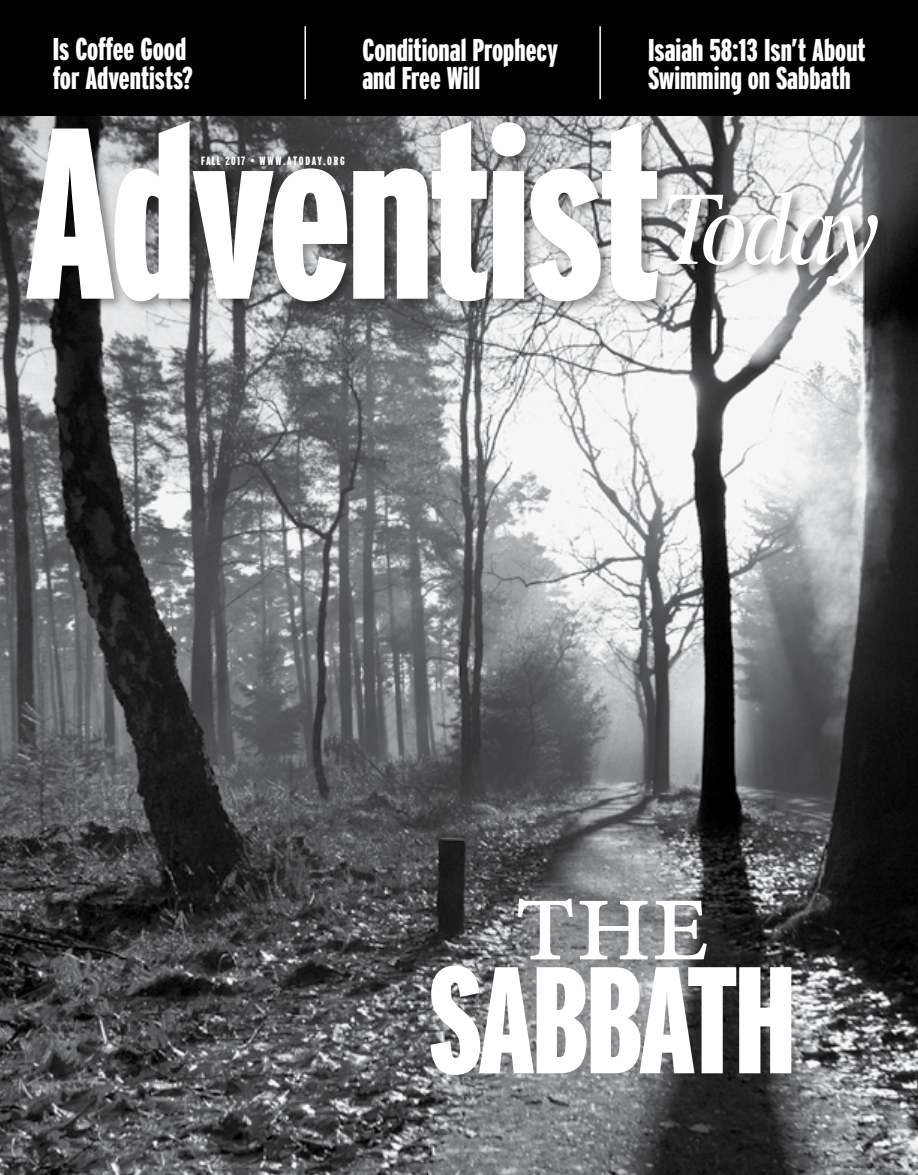
<style>
.page{position:relative;width:918px;height:1175px;background:#fff}
.page>*{position:absolute;margin:0;border:0;box-sizing:border-box;transform-origin:0 0}
.t1{font:900 extra-condensed 243px "Interstate";letter-spacing:-.02em;color:#fff}
.t2{font:900 extra-condensed 151.5px "Interstate";letter-spacing:-.025em;color:#fff}
.t3{font:126px "Minion Pro";color:#fff}
.t4{font:italic 103.8px "Rotis Serif";letter-spacing:-.075em;color:#fff}
.t5{font:900 extra-condensed 31.5px/28.5px "Interstate";color:#fff}
.t6{font:900 extra-condensed 12px "Interstate";letter-spacing:.115em;color:#fff}
</style>
<div class="page">
<img style="left:0;top:116px;width:918px;height:1058px">
<div style="left:666px;top:190px;width:225px;height:109px;background:#000;opacity:.4"></div>
<div style="left:0;top:0;width:918px;height:116px;background:#000"></div>
<hr style="left:304px;top:26px;width:2px;height:73px;background:#fff">
<hr style="left:599px;top:26px;width:2px;height:73px;background:#fff">
<div style="left:24px;top:119px;width:648px;height:195px;background:#000;opacity:.4"></div>
<p class="t5" style="left:53px;top:35px;width:142px">Is Coffee Good for Adventists?</p>
<h1 class="t1" style="left:24px;top:79px;width:639px">Adventist</h1>
<p class="t5" style="left:362px;top:35px;width:197px">Conditional Prophecy and Free Will</p>
<p class="t5" style="left:648px;top:36px;width:219px">Isaiah 58:13 Isn’t About<br>Swimming on Sabbath</p>
<p class="t6" style="left:201px;top:154px;width:145px">FALL 2017 • WWW.ATODAY.ORG</p>
<h3 class="t4" style="left:658px;top:171px;width:220px">Today</h3>
<h3 class="t3" style="left:513px;top:834px;width:200px">the</h3>
<h2 class="t2" style="left:428px;top:936px;width:369px">SABBATH</h2>
</div>
